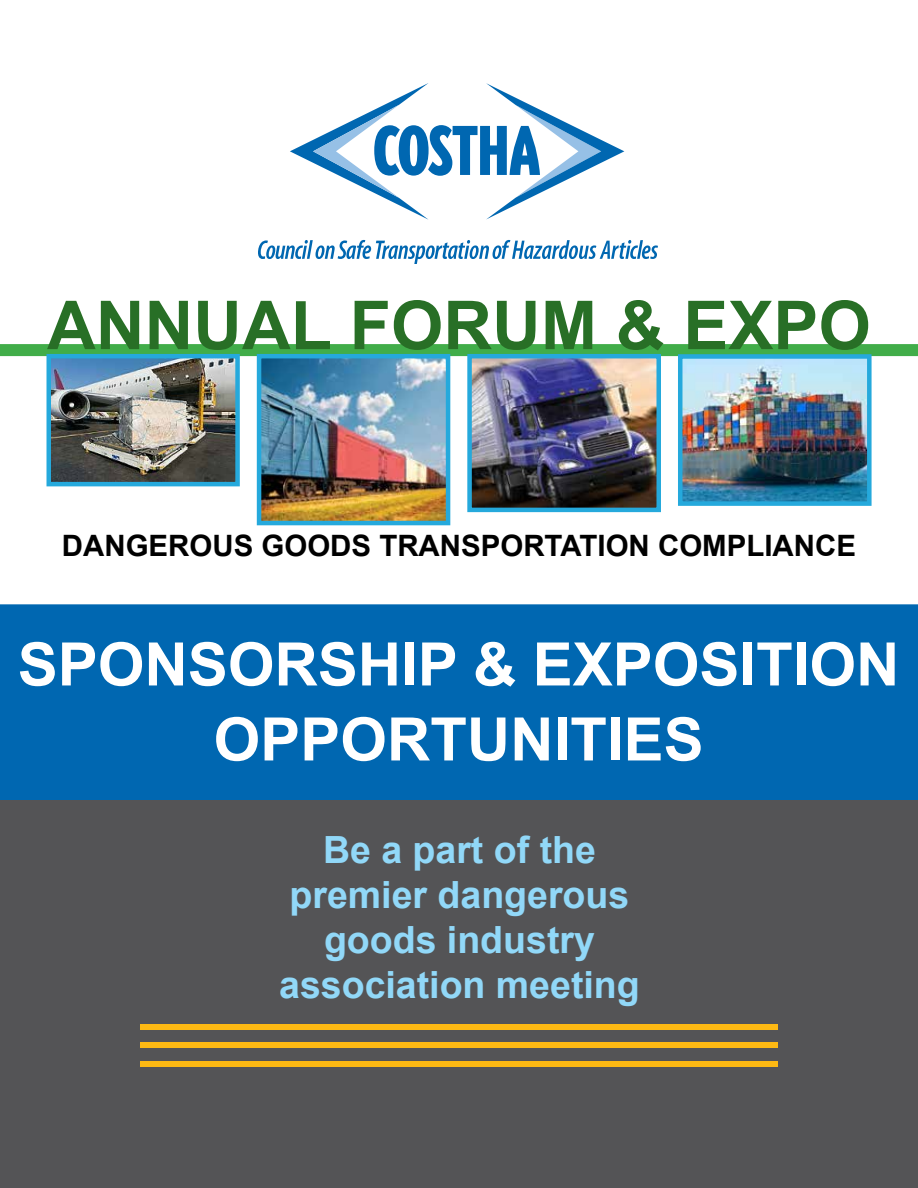
<style>
.page{position:relative;width:918px;height:1188px;background:#fff}
.page>*{position:absolute;margin:0;border:0;box-sizing:border-box;transform-origin:0 0}
.t1{font:700 67.5px "Arial";color:#286f26}
.t2{font:700 60px/75px "Arial";color:#fff;text-align:center}
.t3{font:700 37.5px/45px "Arial";color:#91d8f8;text-align:center}
.t4{font:700 29.4px "Arial";color:#000}
</style>
<div class="page">
<div style="left:0;top:738px;width:918px;height:450px;background:#545456"></div>
<div style="left:0;top:604px;width:918px;height:196px;background:#0067b1"></div>
<div style="left:0;top:344px;width:918px;height:12px;background:#41ad49"></div>
<img style="left:683px;top:359px;width:184px;height:142px">
<div style="left:678px;top:354px;width:194px;height:152px;border:4px solid #25a9dc"></div>
<img style="left:262px;top:359px;width:183px;height:161px">
<div style="left:257px;top:354px;width:193px;height:171px;border:4px solid #25a9dc"></div>
<img style="left:52px;top:359px;width:183px;height:122px">
<div style="left:47px;top:354px;width:193px;height:132px;border:4px solid #25a9dc"></div>
<img style="left:472px;top:359px;width:184px;height:148px">
<div style="left:467px;top:354px;width:194px;height:158px;border:4px solid #25a9dc"></div>
<div style="left:140px;top:1062px;width:638px;height:5px;background:#fdb913"></div>
<div style="left:140px;top:1024px;width:638px;height:6px;background:#fdb913"></div>
<div style="left:140px;top:1042px;width:638px;height:6px;background:#fdb913"></div>
<svg style="left:290px;top:83px;width:334px;height:137px"></svg>
<svg style="left:258px;top:240px;width:400px;height:24px"></svg>
<h1 class="t1" style="left:47px;top:278px;width:825px">ANNUAL FORUM &amp; EXPO</h1>
<p class="t4" style="left:62px;top:525px;width:796px">DANGEROUS GOODS TRANSPORTATION COMPLIANCE</p>
<h2 class="t2" style="left:18px;top:628px;width:883px">SPONSORSHIP &amp; EXPOSITION<br>OPPORTUNITIES</h2>
<p class="t3" style="left:279px;top:828px;width:362px">Be a part of the premier dangerous goods industry association meeting</p>
</div>
